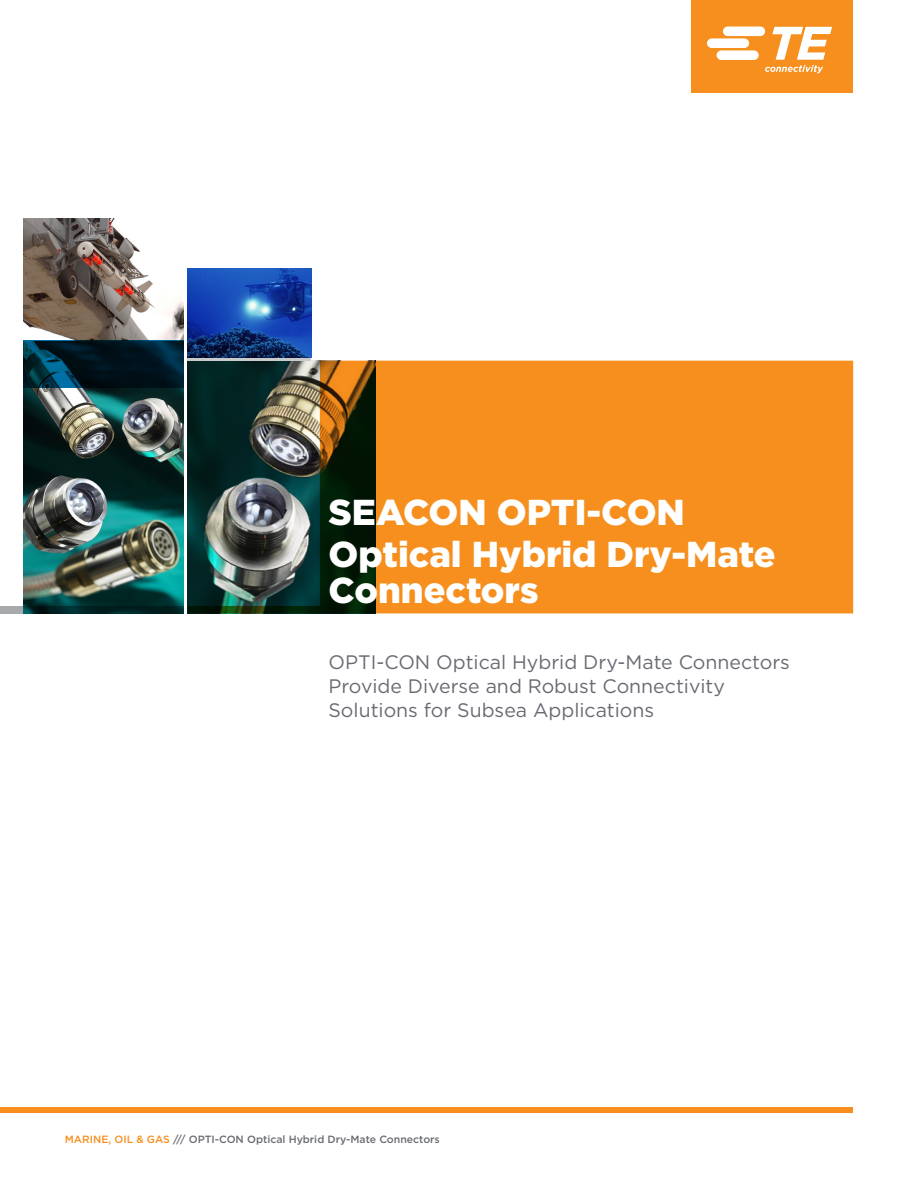
<style>
.page{position:relative;width:918px;height:1188px;background:#fff}
.page>*{position:absolute;margin:0;border:0;box-sizing:border-box;transform-origin:0 0}
.t1{font:900 36px/42px "Gotham";color:#fff}
.t2{font:19.5px/24px "Gotham";color:#696b73}
.t3{font:500 10.5px "Gotham";color:#696b73}
.s1{color:#f68f1e}
</style>
<div class="page">
<img style="left:23px;top:218px;width:161px;height:388px">
<div style="left:188px;top:269px;width:123px;height:92px;background:#c9cacc"></div>
<div style="left:691px;top:0;width:162px;height:93px;background:#f68f1e"></div>
<svg style="left:707px;top:27px;width:125px;height:46px"></svg>
<img style="left:188px;top:269px;width:123px;height:89px">
<div style="left:0;top:1107px;width:853px;height:6px;background:#f68f1e"></div>
<svg style="left:0;top:606px;width:184px;height:7px"></svg>
<svg style="left:188px;top:361px;width:665px;height:252px;background:#c07b26"></svg>
<svg style="left:23px;top:340px;width:161px;height:48px;background:#002230"></svg>
<h1 class="t1" style="left:328px;top:491px;width:449px">SEACON OPTI-CON<br>Optical Hybrid Dry-Mate</h1>
<h1 class="t1" style="left:328px;top:569px;width:212px">Connectors</h1>
<p class="t2" style="left:328px;top:650px;width:463px">OPTI-CON Optical Hybrid Dry-Mate Connectors<br>Provide Diverse and Robust Connectivity<br>Solutions for Subsea Applications</p>
<p class="t3" style="left:65px;top:1132px;width:377px"><span class="s1">MARINE, OIL &amp; GAS</span> /// OPTI-CON Optical Hybrid Dry-Mate Connectors</p>
</div>
